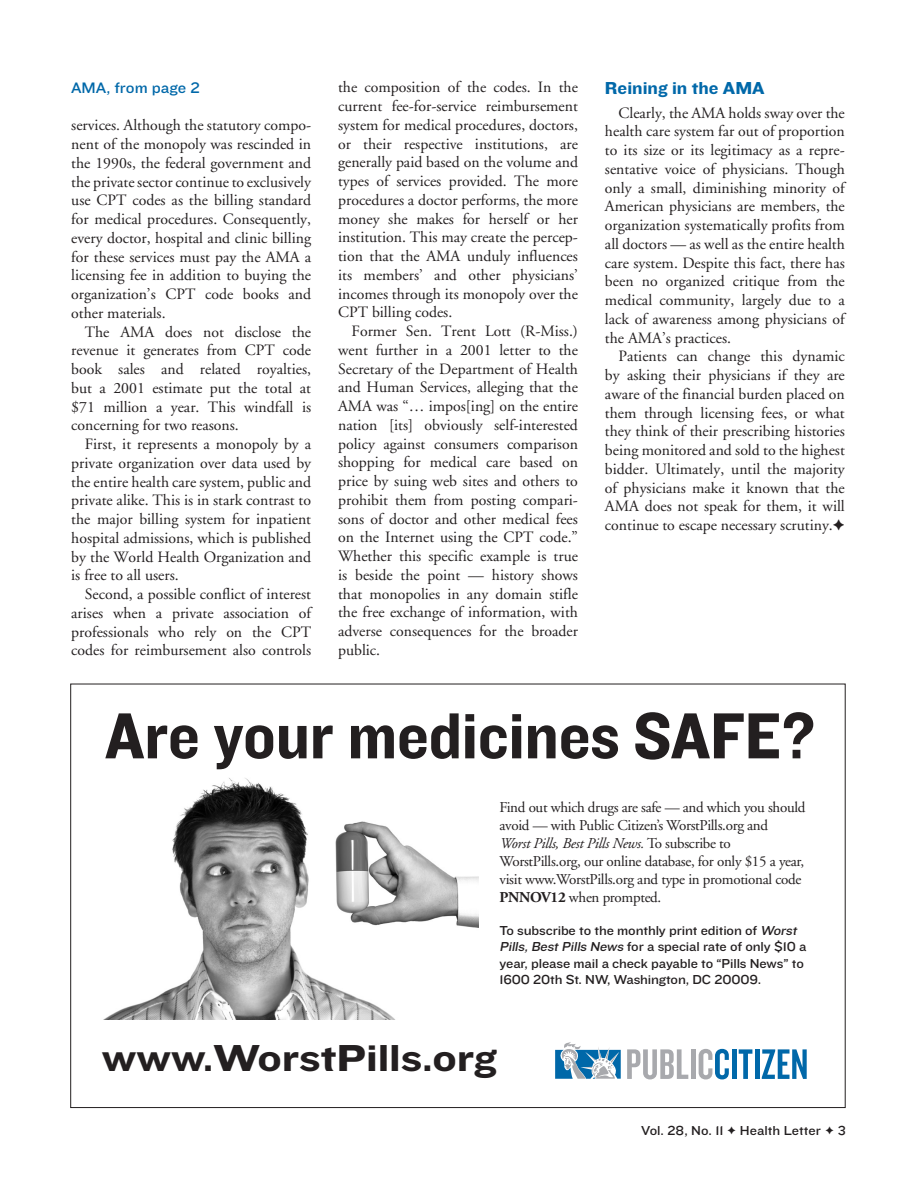
<style>
.page{position:relative;width:918px;height:1188px;background:#fff}
.page>*{position:absolute;margin:0;border:0;box-sizing:border-box;transform-origin:0 0}
.t1{font:67.5px "Knockout HTF51 Middleweight";letter-spacing:-.005em;color:#231f20}
.t2{font:39px "Knockout HTF53 Heviweight";letter-spacing:-.005em;color:#231f20}
.sub__space{font:18px "Knockout HTF52 Cruiserweight";color:#0068a9}
.body_text{font:15.75px/18.8px "Adobe Garamond";color:#231f20;text-align:justify}
.body_text-2{font:15.75px "Knockout HTF32 Junior Cruiserwt";color:#0068a9}
.t3{font:15px/18px "Adobe Garamond";letter-spacing:-.02em;color:#231f20}
.t4{font:13.5px/16.5px "Knockout HTF32 Junior Cruiserwt";letter-spacing:-.01em;color:#231f20}
.s1{font-style:italic}
.s2{font-weight:700}
</style>
<div class="page">
<svg style="left:627px;top:1049px;width:61px;height:30px"></svg>
<hr style="left:691px;top:1049px;width:4px;height:30px;background:#a8a9ad">
<svg style="left:699px;top:1049px;width:30px;height:30px"></svg>
<hr style="left:732px;top:1049px;width:4px;height:30px;background:#0068a9">
<svg style="left:739px;top:1049px;width:13px;height:30px"></svg>
<hr style="left:755px;top:1049px;width:4px;height:30px;background:#0068a9">
<svg style="left:762px;top:1049px;width:45px;height:30px"></svg>
<svg style="left:555px;top:1042px;width:66px;height:37px"></svg>
<img style="left:103px;top:778px;width:376px;height:242px">
<p class="body_text-2" style="left:71px;top:79px;width:130px">AMA, from page 2</p>
<p class="body_text" style="left:71px;top:116px;width:241px">services. Although the statutory compo&shy;nent of the monopoly was rescinded in the 1990s, the federal government and the private sector continue to exclusively use CPT codes as the billing standard for medical procedures. Consequently, every doctor, hospital and clinic billing for these services must pay the AMA a licensing fee in addition to buying the organization’s CPT code books and other materials.</p>
<p class="body_text" style="left:71px;top:323px;width:241px;text-indent:14px">The AMA does not disclose the revenue it generates from CPT code book sales and related royalties, but a 2001 estimate put the total at $71 million a year. This windfall is concerning for two reasons.</p>
<p class="body_text" style="left:71px;top:435px;width:241px;text-indent:14px">First, it represents a monopoly by a private organization over data used by the entire health care system, public and private alike. This is in stark contrast to the major billing system for inpatient hospital admissions, which is published by the World Health Organization and is free to all users.</p>
<p class="body_text" style="left:71px;top:585px;width:241px;text-indent:14px">Second, a possible conflict of interest arises when a private association of professionals who rely on the CPT codes for reimbursement also controls</p>
<p class="body_text" style="left:338px;top:78px;width:241px">the composition of the codes. In the current fee-for-service reimbursement system for medical procedures, doctors, or their respective institutions, are generally paid based on the volume and types of services provided. The more procedures a doctor performs, the more money she makes for herself or her institution. This may create the percep&shy;tion that the AMA unduly influences its members’ and other physicians’ incomes through its monopoly over the CPT billing codes.</p>
<p class="body_text" style="left:338px;top:322px;width:241px;text-indent:14px">Former Sen. Trent Lott (R-Miss.) went further in a 2001 letter to the Secretary of the Department of Health and Human Services, alleging that the AMA was “… impos[ing] on the entire nation [its] obviously self-interested policy against consumers comparison shopping for medical care based on price by suing web sites and others to prohibit them from posting compari&shy;sons of doctor and other medical fees on the Internet using the CPT code.” Whether this specific example is true is beside the point — history shows that monopolies in any domain stifle the free exchange of information, with adverse consequences for the broader public.</p>
<p class="sub__space" style="left:605px;top:79px;width:161px">Reining in the AMA</p>
<p class="body_text" style="left:605px;top:104px;width:241px;text-indent:14px">Clearly, the AMA holds sway over the health care system far out of proportion to its size or its legitimacy as a repre&shy;sentative voice of physicians. Though only a small, diminishing minority of American physicians are members, the organization systematically profits from all doctors — as well as the entire health care system. Despite this fact, there has been no organized critique from the medical community, largely due to a lack of awareness among physicians of the AMA’s practices.</p>
<p class="body_text" style="left:605px;top:347px;width:241px;text-indent:14px">Patients can change this dynamic by asking their physicians if they are aware of the financial burden placed on them through licensing fees, or what they think of their prescribing histories being monitored and sold to the highest bidder. Ultimately, until the majority of physicians make it known that the AMA does not speak for them, it will continue to escape necessary scrutiny.✦</p>
<p class="t1" style="left:105px;top:700px;width:711px">Are your medicines SAFE?</p>
<p class="t3" style="left:500px;top:799px;width:307px">Find out which drugs are safe — and which you should avoid — with Public Citizen’s WorstPills.org and<br><span class="s1">Worst Pills, Best Pills News.</span> To subscribe to WorstPills.org, our online database, for only $15 a year, visit www.WorstPills.org and type in promotional code <span class="s2">PNNOV12</span> when prompted.</p>
<p class="t4" style="left:500px;top:923px;width:308px">To subscribe to the monthly print edition of <span class="s1">Worst Pills,BestPills News</span> for a special rate of only $10 a year, please mail a check payable to “Pills News” to 1600 20th St. NW, Washington, DC 20009.</p>
<p class="t2" style="left:102px;top:1036px;width:396px">www.WorstPills.org</p>
<p class="t4" style="left:641px;top:1122px;width:206px">Vol. 28, No. 11 ✦ Health Letter ✦ 3</p>
</div>
